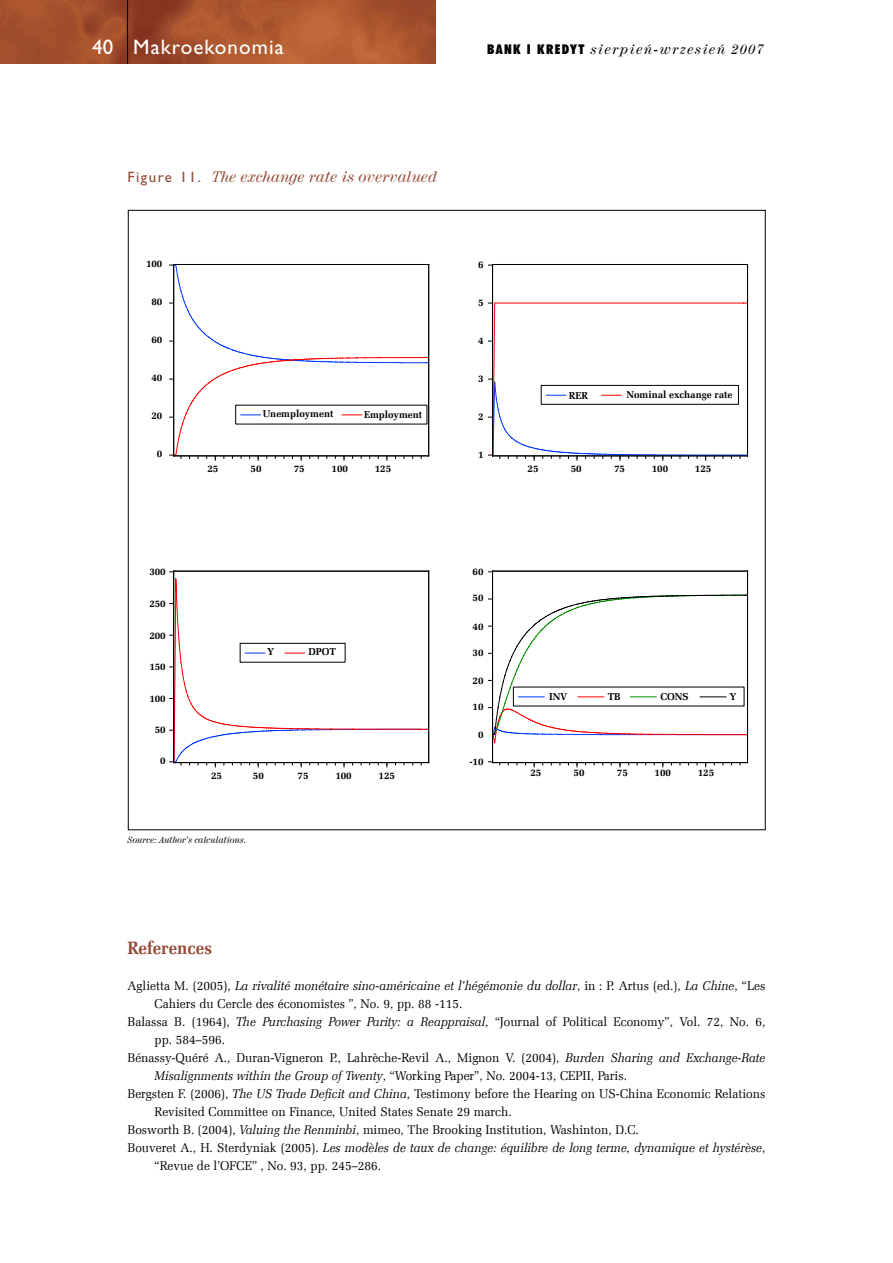
<style>
.page{position:relative;width:893px;height:1263px;background:#fff}
.page>*{position:absolute;margin:0;border:0;box-sizing:border-box;transform-origin:0 0}
.t1{font:21px "Gill Sans PL";letter-spacing:.05em;color:#fff}
.t2{font:700 18px "Zapf Ellipt EU";color:#954b36;scale:.95 1}
.t3{font:italic 15px "Century 725 EU";color:#954b36}
.t4{font:italic 13.5px "Century 725 EU";letter-spacing:.1em;color:#000}
.t5{font:12.75px "Zapf Ellipt EU";color:#000;scale:.95 1}
.t6{font:italic 12.75px "Zapf Ellipt EU";color:#000;scale:.95 1}
.t7{font:700 10.05px "Zapf Ellipt EU";color:#000}
.t8{font:italic 9px "Century 725 EU";color:#000;scale:.95 1}
.s1{font-family:"Futura PL";font-weight:900;font-style:normal;font-stretch:condensed}
.s2{font-family:"Gill Sans PL";font-style:normal}
.s3{font-style:normal}
.s4{font-style:italic}
</style>
<div class="page">
<img style="left:0;top:0;width:436px;height:64px">
<hr style="left:127px;top:0;width:1px;height:64px;background:#000">
<svg style="left:170px;top:264px;width:259px;height:196px"></svg>
<hr style="left:493px;top:264px;width:254px;height:1px;background:#000">
<hr style="left:747px;top:264px;width:1px;height:192px;background:#000">
<hr style="left:492px;top:264px;width:1px;height:192px;background:#000">
<svg style="left:488px;top:303px;width:259px;height:157px"></svg>
<svg style="left:170px;top:729px;width:259px;height:38px"></svg>
<svg style="left:174px;top:578px;width:254px;height:184px"></svg>
<hr style="left:174px;top:571px;width:255px;height:1px;background:#000">
<hr style="left:428px;top:571px;width:1px;height:191px;background:#000">
<hr style="left:174px;top:762px;width:255px;height:1px;background:#000">
<hr style="left:173px;top:571px;width:1px;height:191px;background:#000">
<div style="left:240px;top:643px;width:105px;height:20px;border:1px solid #000"></div>
<svg style="left:245px;top:653px;width:20px;height:1px"></svg>
<svg style="left:285px;top:653px;width:20px;height:1px"></svg>
<hr style="left:493px;top:571px;width:254px;height:1px;background:#000">
<hr style="left:747px;top:571px;width:1px;height:191px;background:#000">
<hr style="left:493px;top:762px;width:254px;height:1px;background:#000">
<hr style="left:492px;top:571px;width:1px;height:191px;background:#000">
<svg style="left:488px;top:594px;width:259px;height:149px"></svg>
<h1 class="t1" style="left:92px;top:35px;width:193px">40 Makroekonomia</h1>
<p class="t4" style="left:487px;top:41px;width:278px"><span class="s1">BANK I KREDYT</span> sierpień-wrzesień 2007</p>
<p class="t3" style="left:128px;top:167px;width:311px"><span class="s2">Figure 11.</span> The exchange rate is overvalued</p>
<p class="t7" style="left:146px;top:257px;width:18px">100</p>
<p class="t7" style="left:151px;top:295px;width:12px">80</p>
<p class="t7" style="left:151px;top:333px;width:12px">60</p>
<p class="t7" style="left:151px;top:371px;width:12px">40</p>
<p class="t7" style="left:151px;top:409px;width:12px">20</p>
<p class="t7" style="left:157px;top:447px;width:7px">0</p>
<p class="t7" style="left:207px;top:462px;width:12px">25</p>
<p class="t7" style="left:263px;top:408px;width:72px">Unemployment</p>
<p class="t7" style="left:364px;top:408px;width:60px">Employment</p>
<p class="t7" style="left:251px;top:462px;width:12px">50</p>
<p class="t7" style="left:294px;top:462px;width:12px">75</p>
<p class="t7" style="left:332px;top:462px;width:18px">100</p>
<p class="t7" style="left:375px;top:462px;width:18px">125</p>
<p class="t7" style="left:478px;top:258px;width:7px">6</p>
<p class="t7" style="left:478px;top:296px;width:7px">5</p>
<p class="t7" style="left:478px;top:334px;width:7px">4</p>
<p class="t7" style="left:478px;top:372px;width:7px">3</p>
<p class="t7" style="left:478px;top:410px;width:7px">2</p>
<p class="t7" style="left:478px;top:448px;width:7px">1</p>
<p class="t7" style="left:149px;top:565px;width:18px">300</p>
<p class="t7" style="left:149px;top:597px;width:18px">250</p>
<p class="t7" style="left:149px;top:629px;width:18px">200</p>
<p class="t7" style="left:149px;top:660px;width:18px">150</p>
<p class="t7" style="left:149px;top:692px;width:18px">100</p>
<p class="t7" style="left:155px;top:723px;width:12px">50</p>
<p class="t7" style="left:160px;top:755px;width:7px">0</p>
<p class="t7" style="left:267px;top:646px;width:9px">Y</p>
<p class="t7" style="left:309px;top:646px;width:29px">DPOT</p>
<p class="t7" style="left:211px;top:769px;width:12px">25</p>
<p class="t7" style="left:253px;top:769px;width:12px">50</p>
<p class="t7" style="left:298px;top:769px;width:12px">75</p>
<p class="t7" style="left:335px;top:769px;width:18px">100</p>
<p class="t7" style="left:379px;top:769px;width:18px">125</p>
<p class="t8" style="left:128px;top:834px;width:126px">Source: Author’s calculations.</p>
<p class="t7" style="left:473px;top:565px;width:12px">60</p>
<p class="t7" style="left:473px;top:591px;width:12px">50</p>
<p class="t7" style="left:473px;top:620px;width:12px">40</p>
<p class="t7" style="left:473px;top:646px;width:12px">30</p>
<p class="t7" style="left:473px;top:674px;width:12px">20</p>
<p class="t7" style="left:473px;top:700px;width:12px">10</p>
<p class="t7" style="left:478px;top:728px;width:7px">0</p>
<p class="t7" style="left:469px;top:756px;width:16px">-10</p>
<p class="t7" style="left:569px;top:389px;width:21px">RER</p>
<p class="t7" style="left:626px;top:388px;width:108px">Nominal exchange rate</p>
<p class="t7" style="left:528px;top:462px;width:12px">25</p>
<p class="t7" style="left:571px;top:462px;width:12px">50</p>
<p class="t7" style="left:614px;top:462px;width:12px">75</p>
<p class="t7" style="left:652px;top:462px;width:18px">100</p>
<p class="t7" style="left:695px;top:462px;width:18px">125</p>
<p class="t7" style="left:549px;top:690px;width:19px">INV</p>
<p class="t7" style="left:608px;top:690px;width:14px">TB</p>
<p class="t7" style="left:660px;top:690px;width:30px">CONS</p>
<p class="t7" style="left:729px;top:690px;width:9px">Y</p>
<p class="t7" style="left:530px;top:766px;width:12px">25</p>
<p class="t7" style="left:574px;top:766px;width:12px">50</p>
<p class="t7" style="left:617px;top:766px;width:12px">75</p>
<p class="t7" style="left:655px;top:766px;width:18px">100</p>
<p class="t7" style="left:698px;top:766px;width:18px">125</p>
<h2 class="t2" style="left:128px;top:937px;width:90px">References</h2>
<p class="t6" style="left:128px;top:978px;width:673px"><span class="s3">Aglietta M. (2005),</span> La rivalité monétaire sino-américaine et l’hégémonie du dollar<span class="s3">, in : P. Artus (ed.),</span> La Chine<span class="s3">, “Les</span></p>
<p class="t5" style="left:155px;top:996px;width:326px">Cahiers du Cercle des économistes ”, No. 9, pp. 88 -115.</p>
<p class="t5" style="left:128px;top:1014px;width:673px">Balassa B. (1964), <span class="s4">The Purchasing Power Parity: a Reappraisal</span>, “Journal of Political Economy”, Vol. 72, No. 6,</p>
<p class="t5" style="left:155px;top:1032px;width:76px">pp. 584–596.</p>
<p class="t5" style="left:128px;top:1050px;width:673px">Bénassy-Quéré A., Duran-Vigneron P., Lahrèche-Revil A., Mignon V. (2004), <span class="s4">Burden Sharing and Exchange-Rate</span></p>
<p class="t5" style="left:155px;top:1068px;width:499px"><span class="s4">Misalignments within the Group of Twenty</span>, “Working Paper”, No. 2004-13, CEPII, Paris.</p>
<p class="t5" style="left:128px;top:1086px;width:673px">Bergsten F. (2006), <span class="s4">The US Trade Deficit and China</span>, Testimony before the Hearing on US-China Economic Relations</p>
<p class="t5" style="left:155px;top:1104px;width:377px">Revisited Committee on Finance, United States Senate 29 march.</p>
<p class="t5" style="left:128px;top:1122px;width:540px">Bosworth B. (2004), <span class="s4">Valuing the Renminbi</span>, mimeo, The Brooking Institution, Washinton, D.C.</p>
<p class="t6" style="left:128px;top:1140px;width:673px"><span class="s3">Bouveret A., H. Sterdyniak (2005).</span> Les modèles de taux de change: équilibre de long terme, dynamique et hystérèse<span class="s3">,</span></p>
<p class="t5" style="left:155px;top:1158px;width:240px">“Revue de l’OFCE” , No. 93, pp. 245–286.</p>
</div>
